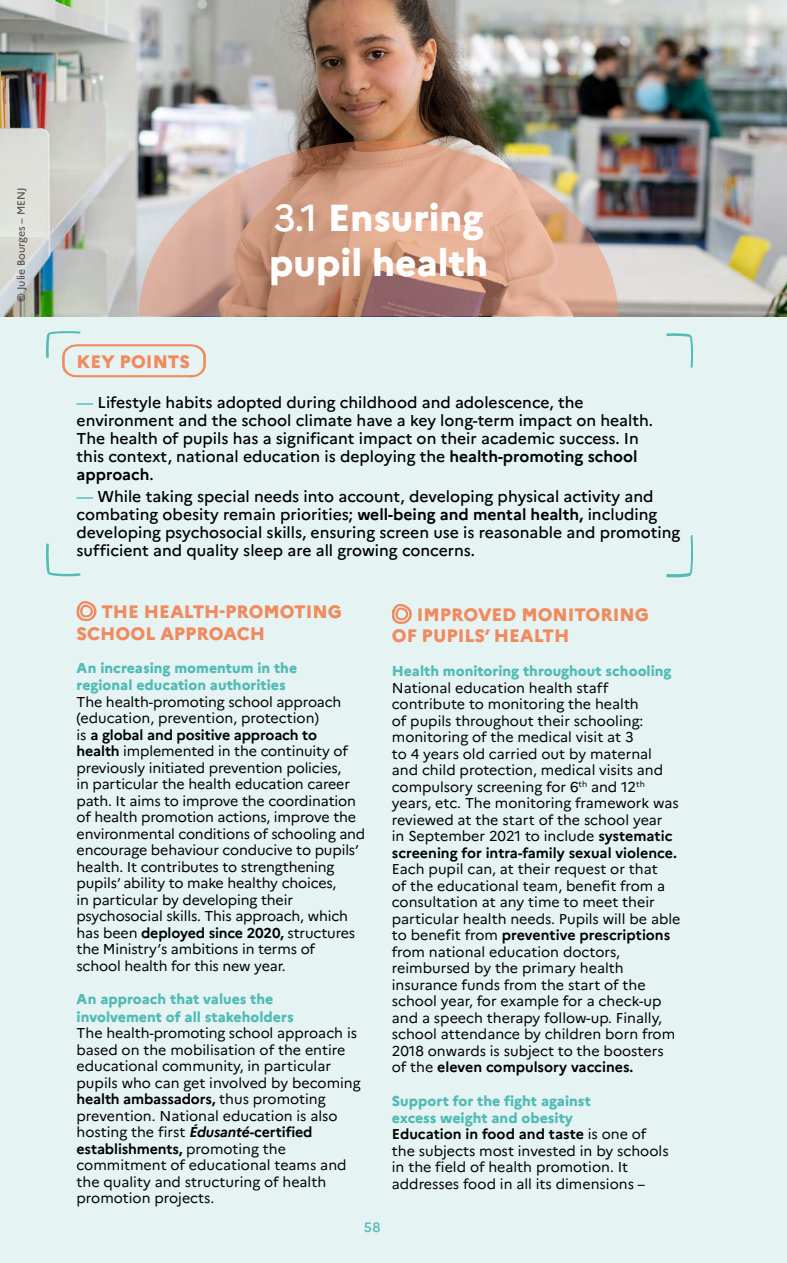
<style>
.page{position:relative;width:787px;height:1263px;background:#e5f3f2}
.page>*{position:absolute;margin:0;border:0;box-sizing:border-box;transform-origin:0 0}
.t1{font:800 37.5px/45px "Marianne";color:#fff}
.t2{font:800 18px/21.6px "Marianne";color:#f18a5f}
.t3{font:500 15.75px/18px "Marianne";color:#000}
.t4{font:14.25px/16.5px "Marianne";color:#000}
.t5{font:800 14.25px/17.1px "Marianne";color:#51bbb6}
.t6{font:500 13.5px "Marianne";color:#51bbb6}
.t7{font:10.5px "Marianne";color:#000}
.s1{font-weight:500}
.s2{color:#51bbb6}
.s3{font-weight:700}
.s4{font-weight:700;font-style:italic}
.s5{font-weight:800;color:#51bbb6}
</style>
<div class="page">
<svg style="left:46px;top:331px;width:160px;height:47px"></svg>
<svg style="left:666px;top:333px;width:27px;height:35px"></svg>
<svg style="left:46px;top:543px;width:35px;height:34px"></svg>
<svg style="left:666px;top:535px;width:27px;height:42px"></svg>
<svg style="left:76px;top:601px;width:21px;height:21px"></svg>
<svg style="left:391px;top:603px;width:21px;height:21px"></svg>
<img style="left:0;top:0;width:787px;height:316px">
<img style="left:139px;top:141px;width:479px;height:175px">
<p class="t7" style="left:15px;top:302px;width:116px;rotate:-90deg">© Julie Bourges – MENJ</p>
<h1 class="t1" style="left:269px;top:195px;width:220px"><span class="s1">3.1</span> Ensuring pupil health</h1>
<p class="t2" style="left:77px;top:350px;width:115px">KEY POINTS</p>
<p class="t3" style="left:77px;top:393px;width:578px"><span class="s2">—</span> Lifestyle habits adopted during childhood and adolescence, the environment and the school climate have a key long-term impact on health.<br>The health of pupils has a significant impact on their academic success. In this context, national education is deploying the <span class="s3">health-promoting school approach</span>.</p>
<p class="t3" style="left:77px;top:488px;width:605px"><span class="s2">—</span> While taking special needs into account, developing physical activity and combating obesity remain priorities; <span class="s3">well-being and mental health,</span> including developing psychosocial skills, ensuring screen use is reasonable and promoting sufficient and quality sleep are all growing concerns.</p>
<p class="t2" style="left:77px;top:601px;width:267px;text-indent:25px">THE HEALTH-PROMOTING<br>SCHOOL APPROACH</p>
<p class="t5" style="left:77px;top:659px;width:222px">An increasing momentum in the regional education authorities</p>
<p class="t4" style="left:77px;top:693px;width:290px">The health-promoting school approach (education, prevention, protection)<br>is <span class="s3">a global and positive approach to<br>health</span> implemented in the continuity of previously initiated prevention policies,<br>in particular the health education career path. It aims to improve the coordination of health promotion actions, improve the environmental conditions of schooling and encourage behaviour conducive to pupils’ health. It contributes to strengthening pupils’ ability to make healthy choices,<br>in particular by developing their psychosocial skills. This approach, which has been <span class="s3">deployed since 2020,</span> structures the Ministry’s ambitions in terms of<br>school health for this new year.</p>
<p class="t5" style="left:77px;top:991px;width:219px">An approach that values the involvement of all stakeholders</p>
<p class="t4" style="left:77px;top:1025px;width:286px">The health-promoting school approach is based on the mobilisation of the entire educational community, in particular pupils who can get involved by becoming <span class="s3">health ambassadors,</span> thus promoting prevention. National education is also hosting the first <span class="s4">Édusanté</span><span class="s3">-certified establishments,</span> promoting the commitment of educational teams and the quality and structuring of health promotion projects.</p>
<p class="t6" style="left:364px;top:1219px;width:18px">58</p>
<p class="t2" style="left:392px;top:604px;width:259px;text-indent:25px">IMPROVED MONITORING<br>OF PUPILS’ HEALTH</p>
<p class="t5" style="left:392px;top:662px;width:281px">Health monitoring throughout schooling</p>
<p class="t4" style="left:392px;top:679px;width:288px">National education health staff contribute to monitoring the health<br>of pupils throughout their schooling: monitoring of the medical visit at 3<br>to 4 years old carried out by maternal and child protection, medical visits and compulsory screening for 6<sup>th</sup> and 12<sup>th </sup>years, etc. The monitoring framework was reviewed at the start of the school year<br>in September 2021 to include <span class="s3">systematic screening for intra-family sexual violence.</span></p>
<p class="t4" style="left:392px;top:861px;width:290px">Each pupil can, at their request or that<br>of the educational team, benefit from a consultation at any time to meet their particular health needs. Pupils will be able to benefit from <span class="s3">preventive prescriptions </span>from national education doctors, reimbursed by the primary health insurance funds from the start of the school year, for example for a check-up and a speech therapy follow-up. Finally, school attendance by children born from 2018 onwards is subject to the boosters of the <span class="s3">eleven compulsory vaccines.</span></p>
<p class="t4" style="left:392px;top:1092px;width:278px"><span class="s5">Support for the fight against<br>excess weight and obesity<br></span><span class="s3">Education in food and taste</span> is one of the subjects most invested in by schools in the field of health promotion. It addresses food in all its dimensions –</p>
</div>
